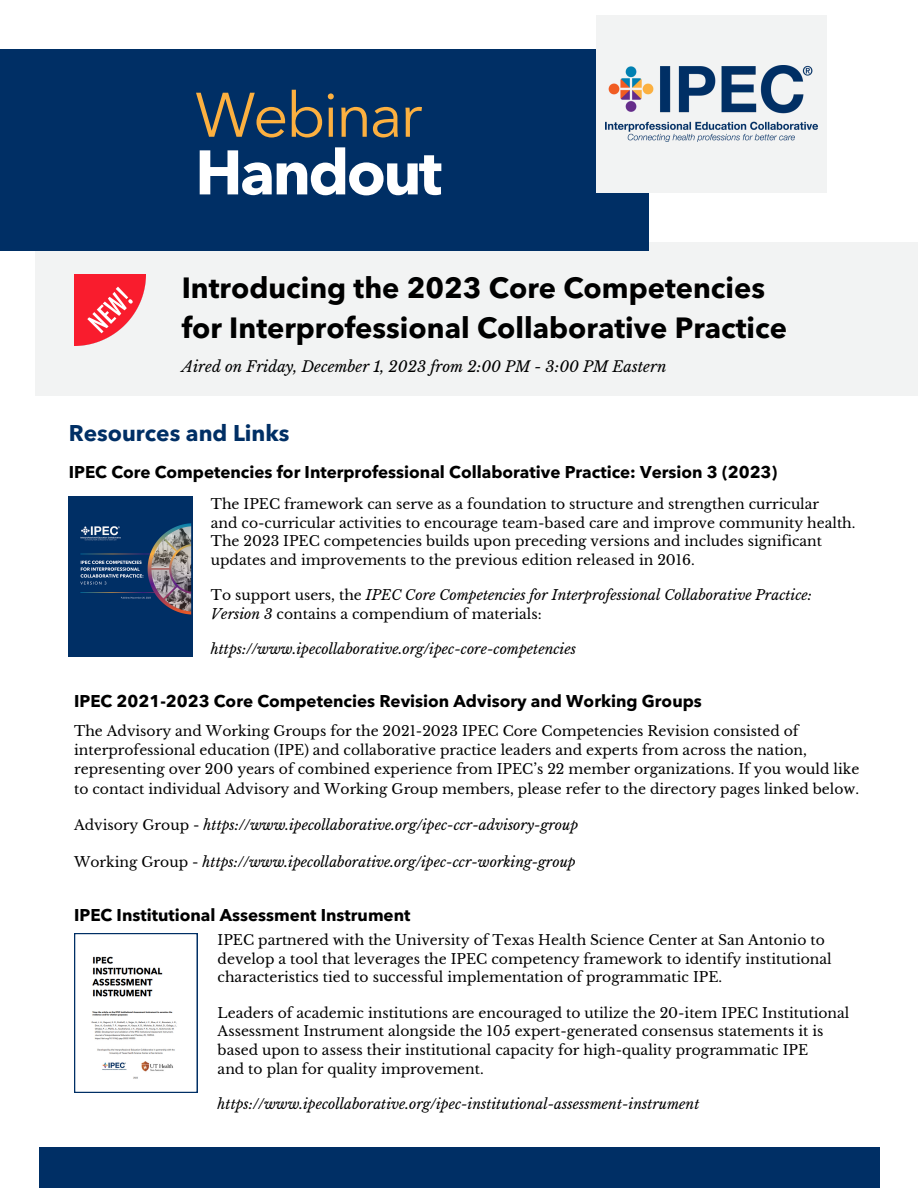
<style>
.page{position:relative;width:918px;height:1188px;background:#fff}
.page>*{position:absolute;margin:0;border:0;box-sizing:border-box;transform-origin:0 0}
.t1{font:700 62.25px "Avenir Next LT Pro";letter-spacing:-.04em;color:#fff}
.t2{font:62.25px "Avenir Next LT Pro";letter-spacing:-.04em;color:#fcb040}
.t3{font:700 28.95px/40.5px "Avenir Next LT Pro";color:#000}
.t4{font:700 22.5px "Avenir Next LT Pro";color:#002f65}
.t5{font:700 16.95px "Avenir Next LT Pro";color:#000}
.t6{font:italic 15px "Libre Baskerville";color:#000}
.t7{font:13.95px/18.6px "Libre Baskerville";color:#000}
.t8{font:italic 13.95px/18.6px "Libre Baskerville";color:#000}
.s1{font-style:normal}
</style>
<div class="page">
<div style="left:36px;top:242px;width:882px;height:154px;background:#f2f3f3"></div>
<div style="left:0;top:49px;width:649px;height:201px;background:#002f65"></div>
<div style="left:596px;top:15px;width:230px;height:177px;background:#f2f3f3"></div>
<img style="left:606px;top:66px;width:211px;height:75px">
<div style="left:39px;top:1148px;width:840px;height:40px;background:#002f65"></div>
<img style="left:74px;top:274px;width:71px;height:71px">
<svg style="left:74px;top:933px;width:124px;height:160px"></svg>
<img style="left:82px;top:943px;width:108px;height:142px">
<svg style="left:69px;top:496px;width:123px;height:160px;background:#1e426d"></svg>
<p class="t2" style="left:195px;top:90px;width:229px">Webinar</p>
<p class="t1" style="left:195px;top:147px;width:249px">Handout</p>
<p class="t3" style="left:182px;top:270px;width:607px">Introducing the 2023 Core Competencies for Interprofessional Collaborative Practice</p>
<p class="t6" style="left:182px;top:358px;width:486px">Aired on Friday, December 1, 2023 from 2:00 PM - 3:00 PM Eastern</p>
<p class="t4" style="left:69px;top:424px;width:222px">Resources and Links</p>
<p class="t5" style="left:69px;top:465px;width:710px">IPEC Core Competencies for Interprofessional Collaborative Practice: Version 3 (2023)</p>
<p class="t7" style="left:211px;top:495px;width:610px">The IPEC framework can serve as a foundation to structure and strengthen curricular</p>
<p class="t7" style="left:211px;top:513px;width:646px">and co-curricular activities to encourage team-based care and improve community health.</p>
<p class="t7" style="left:211px;top:532px;width:613px">The 2023 IPEC competencies builds upon preceding versions and includes significant updates and improvements to the previous edition released in 2016.</p>
<p class="t8" style="left:211px;top:586px;width:603px"><span class="s1">To support users, the</span> IPEC Core Competencies for Interprofessional Collaborative Practice:<br>Version 3 <span class="s1">contains a compendium of materials:</span></p>
<p class="t8" style="left:211px;top:640px;width:367px">https://www.ipecollaborative.org/ipec-core-competencies</p>
<p class="t5" style="left:74px;top:695px;width:629px">IPEC 2021-2023 Core Competencies Revision Advisory and Working Groups</p>
<p class="t7" style="left:74px;top:721px;width:787px;line-height:19.4px">The Advisory and Working Groups for the 2021-2023 IPEC Core Competencies Revision consisted of interprofessional education (IPE) and collaborative practice leaders and experts from across the nation, representing over 200 years of combined experience from IPEC’s 22 member organizations. If you would like to contact individual Advisory and Working Group members, please refer to the directory pages linked below.</p>
<p class="t8" style="left:74px;top:816px;width:506px"><span class="s1">Advisory Group -</span> https://www.ipecollaborative.org/ipec-ccr-advisory-group</p>
<p class="t8" style="left:74px;top:853px;width:503px"><span class="s1">Working Group -</span> https://www.ipecollaborative.org/ipec-ccr-working-group</p>
<p class="t5" style="left:74px;top:908px;width:338px">IPEC Institutional Assessment Instrument</p>
<p class="t7" style="left:218px;top:931px;width:616px">IPEC partnered with the University of Texas Health Science Center at San Antonio to develop a tool that leverages the IPEC competency framework to identify institutional characteristics tied to successful implementation of programmatic IPE.</p>
<p class="t7" style="left:218px;top:1004px;width:633px">Leaders of academic institutions are encouraged to utilize the 20-item IPEC Institutional<br>Assessment Instrument alongside the 105 expert-generated consensus statements it is based upon to assess their institutional capacity for high-quality programmatic IPE</p>
<p class="t7" style="left:218px;top:1059px;width:268px">and to plan for quality improvement.</p>
<p class="t8" style="left:218px;top:1095px;width:483px">https://www.ipecollaborative.org/ipec-institutional-assessment-instrument</p>
</div>
